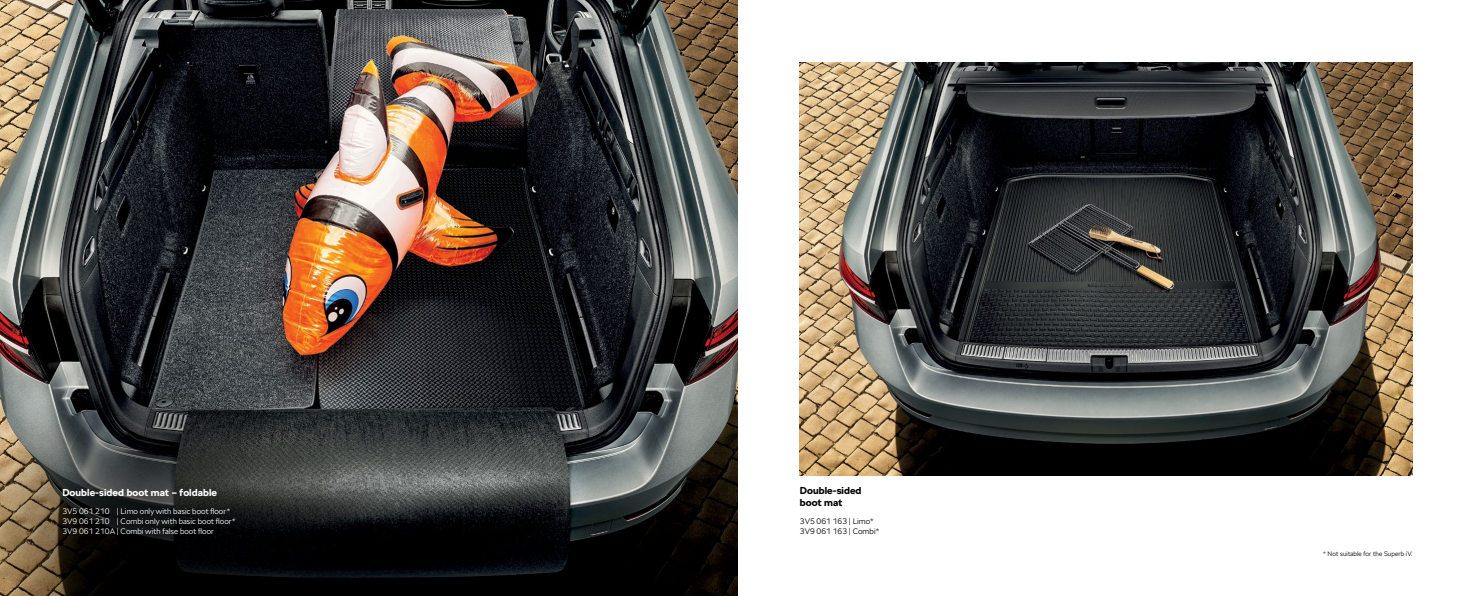
<style>
.page{position:relative;width:1475px;height:596px;background:#fff}
.page>*{position:absolute;margin:0;border:0;box-sizing:border-box;transform-origin:0 0}
.t1{font:700 10px "SKODA Next";letter-spacing:.005em;color:#fff}
.t2{font:700 10px/12px "SKODA Next";letter-spacing:.005em;color:#000}
.t3{font:300 8px/10px "SKODA Next";letter-spacing:.005em;color:#fff}
.t4{font:300 8px/10px "SKODA Next";letter-spacing:.005em;color:#000}
.t5{font:300 6.5px "SKODA Next";letter-spacing:.01em;color:#000}
</style>
<div class="page">
<img style="left:0;top:0;width:737px;height:595px">
<img style="left:799px;top:62px;width:613px;height:413px">
<svg style="left:0;top:370px;width:399px;height:225px;background:#353532"></svg>
<p class="t1" style="left:62px;top:485px;width:156px">Double-sided boot mat – foldable</p>
<p class="t3" style="left:62px;top:505px;width:175px">3V5 061 210 | Limo only with basic boot floor*<br>3V9 061 210 | Combi only with basic boot floor*<br>3V9 061 210A | Combi with false boot floor</p>
<p class="t2" style="left:799px;top:484px;width:63px">Double-sided boot mat</p>
<p class="t4" style="left:799px;top:515px;width:81px">3V5 061 163 | Limo*<br>3V9 061 163 | Combi*</p>
<p class="t5" style="left:1322px;top:548px;width:91px">* Not suitable for the Superb iV.</p>
</div>
